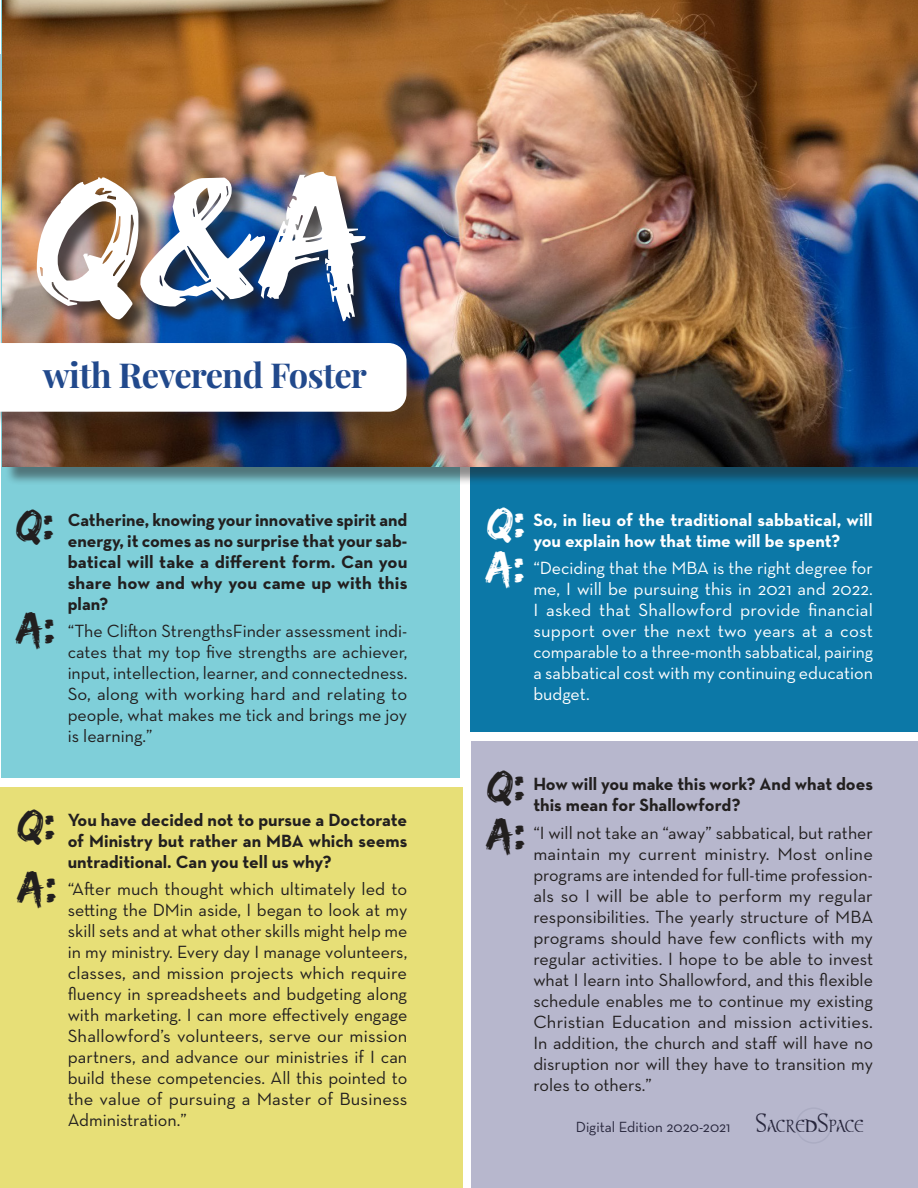
<style>
.page{position:relative;width:918px;height:1188px;background:#fff}
.page>*{position:absolute;margin:0;border:0;box-sizing:border-box;transform-origin:0 0}
.t1{font:180px "Edo SZ";color:#fff}
.t2{font:45px/63px "Edo SZ";color:#221f1f}
.t3{font:45px/45px "Edo SZ";color:#fff}
.t4{font:700 34.5px "Playfair Display";letter-spacing:-.025em;color:#21498c}
.t5{font:18px/21px "Neutraface Text";color:#221f1f;text-align:justify}
.t6{font:700 18px/21px "Neutraface Text";color:#221f1f;text-align:justify}
.t7{font:18px/21px "Neutraface Text";color:#fff;text-align:justify}
.t8{font:700 18px/21px "Neutraface Text";color:#fff}
.t9{font:15px "Neutraface Text";color:#221f1f}
.s1{font-family:"timesnewvespasian";font-size:27px}
</style>
<div class="page">
<div style="left:471px;top:742px;width:447px;height:446px;background:#b7b7cd"></div>
<div style="left:0;top:787px;width:462px;height:401px;background:#e7df77"></div>
<div style="left:1px;top:0;width:459px;height:778px;background:#7fcfd9"></div>
<div style="left:471px;top:0;width:447px;height:731px;background:#0c78a7"></div>
<div style="left:4px;top:2px;width:914px;height:484px;background:#221f1f;opacity:.5"></div>
<img style="left:2px;top:0;width:916px;height:467px">
<div style="left:39px;top:175px;width:344px;height:164px;background:#221f1f;opacity:.75"></div>
<div style="left:0;top:345px;width:426px;height:86px;background:#221f1f;opacity:.25"></div>
<div style="left:0;top:343px;width:407px;height:69px;background:#fff"></div>
<h1 class="t1" style="left:35px;top:172px;width:336px">Q&amp;A</h1>
<h3 class="t4" style="left:43px;top:356px;width:326px">with Reverend Foster</h3>
<h2 class="t2" style="left:16px;top:495px;width:42px">Q:</h2>
<h2 class="t2" style="left:17px;top:599px;width:42px">A:</h2>
<p class="t6" style="left:68px;top:511px;width:341px">Catherine, knowing your innovative spirit and energy, it comes as no surprise that your sab&shy;batical will take a different form. Can you share how and why you came up with this plan?</p>
<p class="t5" style="left:68px;top:622px;width:341px">“The Clifton StrengthsFinder assessment indi&shy;cates that my top five strengths are achiever, input, intellection, learner, and connectedness.<br>So, along with working hard and relating to people, what makes me tick and brings me joy is learning.”</p>
<h2 class="t2" style="left:17px;top:795px;width:43px">Q:<br>A:</h2>
<p class="t6" style="left:68px;top:811px;width:341px">You have decided not to pursue a Doctorate of Ministry but rather an MBA which seems untraditional. Can you tell us why?</p>
<p class="t5" style="left:68px;top:880px;width:341px">“After much thought which ultimately led to setting the DMin aside, I began to look at my skill sets and at what other skills might help me in my ministry. Every day I manage volunteers, classes, and mission projects which require fluency in spreadsheets and budgeting along with marketing. I can more effectively engage Shallowford’s volunteers, serve our mission partners, and advance our ministries if I can build these competencies. All this pointed to the value of pursuing a Master of Business Administration.”</p>
<h2 class="t3" style="left:487px;top:502px;width:42px">Q:<br>A:</h2>
<p class="t8" style="left:533px;top:511px;width:341px">So, in lieu of the traditional sabbatical, will you explain how that time will be spent?</p>
<p class="t7" style="left:533px;top:559px;width:341px">“Deciding that the MBA is the right degree for me, I will be pursuing this in 2021 and 2022.<br>I asked that Shallowford provide financial support over the next two years at a cost comparable to a three-month sabbatical, pairing a sabbatical cost with my continuing education budget.</p>
<h2 class="t2" style="left:487px;top:764px;width:42px;line-height:48.3px">Q:<br>A:</h2>
<p class="t6" style="left:533px;top:775px;width:341px">How will you make this work? And what does this mean for Shallowford?</p>
<p class="t5" style="left:533px;top:824px;width:341px">“I will not take an “away” sabbatical, but rather maintain my current ministry. Most online programs are intended for full-time profession&shy;als so I will be able to perform my regular responsibilities. The yearly structure of MBA programs should have few conflicts with my regular activities. I hope to be able to invest what I learn into Shallowford, and this flexible schedule enables me to continue my existing Christian Education and mission activities.<br>In addition, the church and staff will have no disruption nor will they have to transition my roles to others.”</p>
<p class="t9" style="left:576px;top:1121px;width:290px">Digital Edition 2020-2021 <span class="s1">SacredSpace</span></p>
</div>
